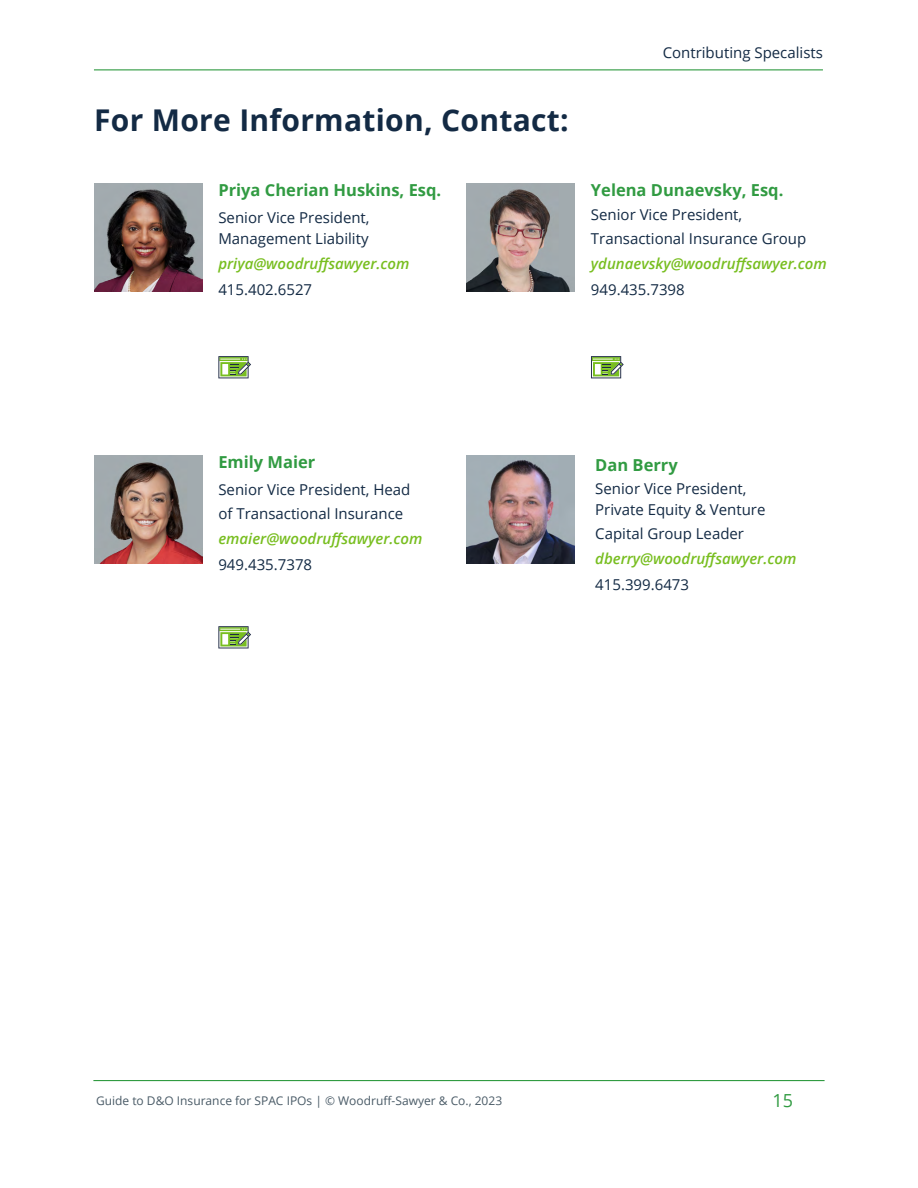
<style>
.page{position:relative;width:918px;height:1188px;background:#fff}
.page>*{position:absolute;margin:0;border:0;box-sizing:border-box;transform-origin:0 0}
.t1{font:700 30px "Open Sans";letter-spacing:.01em;color:#132a44}
.t2{font:18px "Open Sans";color:#319b42}
.t3{font:700 16.5px "Open Sans";color:#319b42}
.t4{font:15px/24px "Open Sans";color:#132a44}
.t5{font:italic 600 15px "Open Sans";color:#78be20}
.t6{font:12px "Open Sans";color:#495a66}
</style>
<div class="page">
<hr style="left:94px;top:69px;width:729px;height:1px;background:#319b42">
<hr style="left:93px;top:1080px;width:732px;height:1px;background:#319b42">
<img style="left:94px;top:456px;width:108px;height:108px">
<img style="left:94px;top:184px;width:108px;height:108px">
<svg style="left:218px;top:356px;width:33px;height:22px"></svg>
<svg style="left:218px;top:626px;width:33px;height:22px"></svg>
<img style="left:467px;top:184px;width:108px;height:108px">
<svg style="left:591px;top:356px;width:33px;height:22px"></svg>
<img style="left:467px;top:456px;width:108px;height:108px">
<h1 class="t1" style="left:94px;top:99px;width:476px">For More Information, Contact:</h1>
<p class="t3" style="left:218px;top:179px;width:224px">Priya Cherian Huskins, Esq.</p>
<p class="t4" style="left:218px;top:206px;width:153px;line-height:21px">Senior Vice President,<br>Management Liability</p>
<p class="t5" style="left:218px;top:253px;width:193px">priya@woodruffsawyer.com</p>
<p class="t4" style="left:218px;top:277px;width:95px">415.402.6527</p>
<p class="t4" style="left:663px;top:40px;width:162px">Contributing Specalists</p>
<p class="t3" style="left:591px;top:179px;width:194px">Yelena Dunaevsky, Esq.</p>
<p class="t4" style="left:591px;top:202px;width:217px">Senior Vice President,<br>Transactional Insurance Group</p>
<p class="t5" style="left:591px;top:253px;width:237px">ydunaevsky@woodruffsawyer.com</p>
<p class="t4" style="left:591px;top:277px;width:95px">949.435.7398</p>
<p class="t3" style="left:218px;top:451px;width:98px">Emily Maier</p>
<p class="t4" style="left:218px;top:477px;width:194px">Senior Vice President, Head of Transactional Insurance</p>
<p class="t5" style="left:218px;top:529px;width:206px">emaier@woodruffsawyer.com</p>
<p class="t4" style="left:218px;top:552px;width:95px">949.435.7378</p>
<p class="t3" style="left:595px;top:453px;width:84px">Dan Berry</p>
<p class="t4" style="left:595px;top:478px;width:172px;line-height:21px">Senior Vice President,<br>Private Equity &amp; Venture</p>
<p class="t4" style="left:595px;top:521px;width:150px">Capital Group Leader</p>
<p class="t5" style="left:595px;top:549px;width:203px">dberry@woodruffsawyer.com</p>
<p class="t4" style="left:595px;top:572px;width:95px">415.399.6473</p>
<p class="t6" style="left:96px;top:1093px;width:408px">Guide to D&amp;O Insurance for SPAC IPOs | © Woodruff-Sawyer &amp; Co., 2023</p>
<p class="t2" style="left:773px;top:1088px;width:22px">15</p>
</div>
